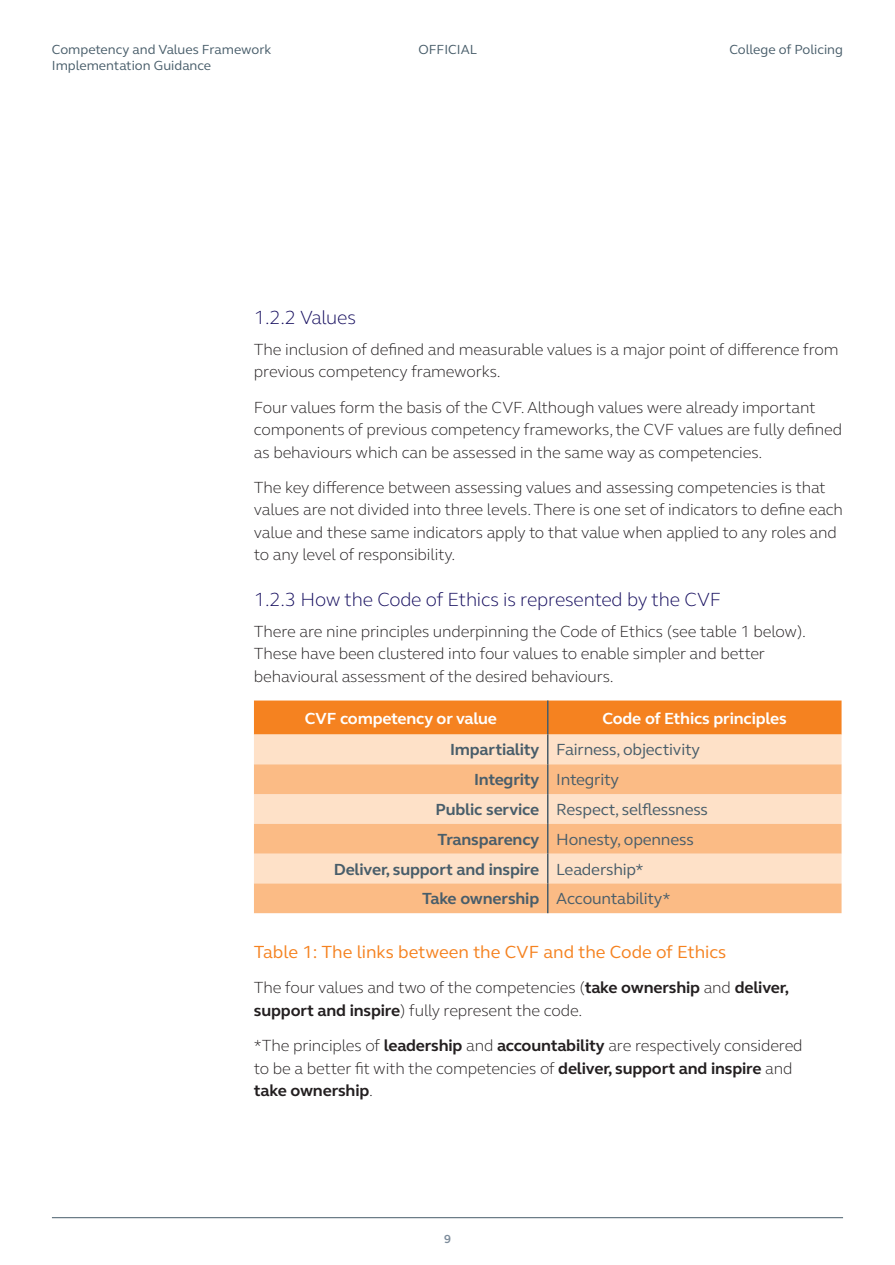
<style>
.page{position:relative;width:895px;height:1265px;background:#fff}
.page>*{position:absolute;margin:0;border:0;box-sizing:border-box;transform-origin:0 0}
.Sub-sub_title{font:300 19.5px "FS Elliot Pro";letter-spacing:-.01em;color:#150d5e}
.Foreword_sub_head{font:18px "FS Elliot Pro";color:#f58220}
.body_copy{font:300 16.5px/22.5px "FS Elliot Pro";letter-spacing:-.01em;color:#231f20}
.Table_para_heading{font:16.5px "FS Elliot Pro";letter-spacing:-.01em;color:#485d6a}
.Table_para_heading-2{font:700 16.5px "FS Elliot Pro";letter-spacing:-.01em;color:#485d6a}
.Table_para_heading-3{font:700 16.5px "FS Elliot Pro";letter-spacing:-.01em;color:#fff}
.t1{font:13.5px/16.2px "FS Elliot Pro";color:#485d6a}
.t2{font:700 12px "FS Elliot Pro";color:#7d8c9b}
.s1{font-weight:700}
</style>
<div class="page">
<hr style="left:52px;top:1217px;width:791px;height:1px;background:#485d6a">
<div style="left:254px;top:700px;width:587px;height:34px;background:#f58220"></div>
<div style="left:254px;top:734px;width:587px;height:30px;background:#fee1c8"></div>
<svg style="left:254px;top:764px;width:587px;height:149px;background:#fccaa0"></svg>
<hr style="left:547px;top:700px;width:1px;height:34px;background:#485d6a">
<hr style="left:547px;top:734px;width:1px;height:30px;background:#485d6a">
<hr style="left:547px;top:764px;width:1px;height:30px;background:#485d6a">
<hr style="left:547px;top:794px;width:1px;height:30px;background:#485d6a">
<svg style="left:547px;top:824px;width:1px;height:29px"></svg>
<hr style="left:547px;top:853px;width:1px;height:30px;background:#485d6a">
<hr style="left:547px;top:883px;width:1px;height:30px;background:#485d6a">
<p class="t1" style="left:52px;top:41px;width:221px">Competency and Values Framework<br>Implementation Guidance</p>
<p class="t1" style="left:418px;top:41px;width:60px">OFFICIAL</p>
<p class="t1" style="left:729px;top:41px;width:115px">College of Policing</p>
<p class="Sub-sub_title" style="left:254px;top:304px;width:103px">1.2.2 Values</p>
<p class="body_copy" style="left:254px;top:337px;width:586px">The inclusion of defined and measurable values is a major point of difference from previous competency frameworks.</p>
<p class="body_copy" style="left:254px;top:395px;width:589px">Four values form the basis of the CVF. Although values were already important components of previous competency frameworks, the CVF values are fully defined as behaviours which can be assessed in the same way as competencies.</p>
<p class="body_copy" style="left:254px;top:475px;width:590px">The key difference between assessing values and assessing competencies is that values are not divided into three levels. There is one set of indicators to define each value and these same indicators apply to that value when applied to any roles and to any level of responsibility.</p>
<p class="Sub-sub_title" style="left:254px;top:586px;width:468px">1.2.3 How the Code of Ethics is represented by the CVF</p>
<p class="body_copy" style="left:254px;top:619px;width:554px">There are nine principles underpinning the Code of Ethics (see table 1 below).<br>These have been clustered into four values to enable simpler and better behavioural assessment of the desired behaviours.</p>
<p class="Table_para_heading-3" style="left:305px;top:707px;width:194px">CVF competency or value</p>
<p class="Table_para_heading-3" style="left:602px;top:707px;width:186px">Code of Ethics principles</p>
<p class="Table_para_heading-2" style="left:450px;top:739px;width:91px">Impartiality</p>
<p class="Table_para_heading" style="left:556px;top:739px;width:145px">Fairness, objectivity</p>
<p class="Table_para_heading-2" style="left:474px;top:768px;width:67px">Integrity</p>
<p class="Table_para_heading" style="left:556px;top:768px;width:64px">Integrity</p>
<p class="Table_para_heading-2" style="left:435px;top:798px;width:105px">Public service</p>
<p class="Table_para_heading" style="left:556px;top:798px;width:153px">Respect, selflessness</p>
<p class="Table_para_heading-2" style="left:437px;top:828px;width:103px">Transparency</p>
<p class="Table_para_heading" style="left:556px;top:828px;width:139px">Honesty, openness</p>
<p class="Table_para_heading-2" style="left:334px;top:858px;width:207px">Deliver, support and inspire</p>
<p class="Table_para_heading" style="left:556px;top:858px;width:89px">Leadership*</p>
<p class="Table_para_heading-2" style="left:422px;top:887px;width:119px">Take ownership</p>
<p class="Table_para_heading" style="left:556px;top:887px;width:116px">Accountability*</p>
<p class="Foreword_sub_head" style="left:254px;top:940px;width:474px">Table 1: The links between the CVF and the Code of Ethics</p>
<p class="body_copy" style="left:254px;top:976px;width:536px">The four values and two of the competencies (<span class="s1">take ownership</span> and <span class="s1">deliver, support and inspire</span>) fully represent the code.</p>
<p class="body_copy" style="left:254px;top:1033px;width:550px">*The principles of <span class="s1">leadership</span> and <span class="s1">accountability</span> are respectively considered to be a better fit with the competencies of <span class="s1">deliver, support and inspire</span> and <span class="s1">take ownership</span>.</p>
<p class="t2" style="left:444px;top:1231px;width:8px">9</p>
</div>
